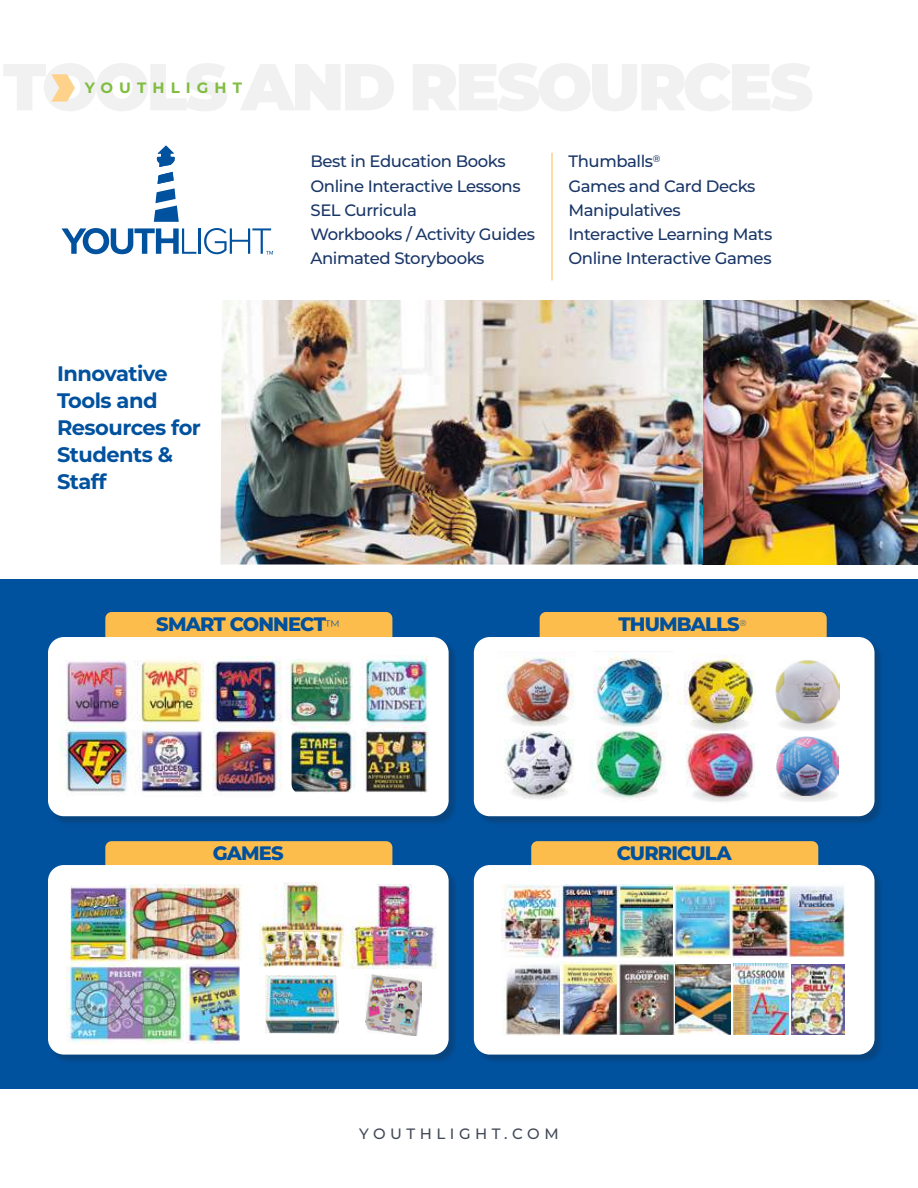
<style>
.page{position:relative;width:918px;height:1188px;background:#fff}
.page>*{position:absolute;margin:0;border:0;box-sizing:border-box;transform-origin:0 0}
.t1{font:700 21px/27px "Montserrat";letter-spacing:-.025em;color:#00519e}
.t2{font:800 19.5px "Montserrat";letter-spacing:-.045em;color:#00519e}
.t3{font:500 16.5px/24.2px "Montserrat";letter-spacing:-.025em;color:#193667}
.t4{font:500 15px "Montserrat";letter-spacing:.3em;color:#424956}
.t5{font:700 15px "Montserrat";letter-spacing:.405em;color:#80bd41}
.t6{font:300 8.7px "Montserrat";color:#00519e}
.s1{font-weight:300;font-size:15px}
</style>
<div class="page">
<img style="left:220px;top:300px;width:698px;height:265px">
<svg style="left:51px;top:74px;width:24px;height:28px"></svg>
<svg style="left:62px;top:228px;width:134px;height:26px"></svg>
<hr style="left:199px;top:228px;width:2px;height:26px;background:#00519e">
<svg style="left:154px;top:146px;width:25px;height:76px"></svg>
<svg style="left:204px;top:228px;width:69px;height:27px"></svg>
<div style="left:0;top:579px;width:918px;height:510px;background:#00519e"></div>
<div style="left:105px;top:841px;width:287px;height:24px;background:#fdbd4d"></div>
<div style="left:531px;top:841px;width:287px;height:24px;background:#fdbd4d"></div>
<div style="left:49px;top:866px;width:409px;height:198px;background:#221f1f;opacity:.25"></div>
<div style="left:48px;top:865px;width:401px;height:190px;background:#fff;border-radius:16px"></div>
<div style="left:475px;top:866px;width:409px;height:198px;background:#221f1f;opacity:.25"></div>
<div style="left:474px;top:865px;width:401px;height:190px;background:#fff;border-radius:16px"></div>
<img style="left:501px;top:884px;width:173px;height:74px">
<img style="left:503px;top:964px;width:59px;height:72px">
<img style="left:561px;top:962px;width:60px;height:73px">
<img style="left:618px;top:961px;width:57px;height:73px">
<img style="left:674px;top:884px;width:171px;height:74px">
<img style="left:675px;top:964px;width:56px;height:71px">
<img style="left:734px;top:964px;width:54px;height:70px">
<img style="left:791px;top:964px;width:53px;height:70px">
<div style="left:105px;top:612px;width:287px;height:25px;background:#fdbd4d"></div>
<div style="left:540px;top:612px;width:287px;height:25px;background:#fdbd4d"></div>
<div style="left:49px;top:638px;width:409px;height:187px;background:#221f1f;opacity:.25"></div>
<div style="left:48px;top:637px;width:401px;height:179px;background:#fff;border-radius:16px"></div>
<img style="left:60px;top:656px;width:222px;height:139px">
<img style="left:360px;top:655px;width:68px;height:67px">
<img style="left:361px;top:722px;width:68px;height:72px">
<img style="left:289px;top:659px;width:64px;height:66px">
<img style="left:292px;top:725px;width:64px;height:68px">
<div style="left:475px;top:638px;width:409px;height:187px;background:#221f1f;opacity:.25"></div>
<div style="left:474px;top:637px;width:401px;height:179px;background:#fff;border-radius:16px"></div>
<img style="left:686px;top:733px;width:69px;height:57px">
<svg style="left:689px;top:787px;width:63px;height:16px"></svg>
<img style="left:777px;top:737px;width:61px;height:52px">
<svg style="left:777px;top:787px;width:63px;height:16px"></svg>
<img style="left:504px;top:731px;width:70px;height:56px">
<img style="left:591px;top:726px;width:75px;height:74px">
<svg style="left:598px;top:783px;width:63px;height:16px"></svg>
<svg style="left:508px;top:784px;width:62px;height:16px"></svg>
<img style="left:776px;top:660px;width:63px;height:58px">
<svg style="left:776px;top:716px;width:62px;height:15px"></svg>
<img style="left:506px;top:656px;width:68px;height:71px">
<svg style="left:508px;top:711px;width:63px;height:15px"></svg>
<img style="left:678px;top:655px;width:77px;height:78px">
<svg style="left:688px;top:716px;width:63px;height:16px"></svg>
<img style="left:593px;top:651px;width:76px;height:75px">
<svg style="left:599px;top:711px;width:63px;height:15px"></svg>
<img style="left:71px;top:885px;width:171px;height:82px">
<img style="left:186px;top:963px;width:53px;height:81px">
<img style="left:66px;top:966px;width:118px;height:78px">
<img style="left:259px;top:882px;width:86px;height:86px">
<img style="left:346px;top:885px;width:91px;height:84px">
<img style="left:366px;top:974px;width:55px;height:62px">
<img style="left:266px;top:975px;width:73px;height:59px">
<hr style="left:552px;top:153px;width:1px;height:127px;background:#fdbd4d">
<p class="t5" style="left:85px;top:82px;width:159px">YOUTHLIGHT</p>
<p class="t1" style="left:57px;top:361px;width:145px">Innovative<br>Tools and<br>Resources for<br>Students &amp;<br>Staff</p>
<p class="t3" style="left:310px;top:150px;width:226px">Best in Education Books<br>Online Interactive Lessons<br>SEL Curricula<br>Workbooks / Activity Guides<br>Animated Storybooks</p>
<p class="t3" style="left:568px;top:150px;width:205px">Thumballs<sup>®<br></sup>Games and Card Decks<br>Manipulatives<br>Interactive Learning Mats<br>Online Interactive Games</p>
<p class="t2" style="left:156px;top:616px;width:186px">SMART CONNECT<span class="s1">™</span></p>
<p class="t2" style="left:619px;top:616px;width:123px">THUMBALLS</p>
<p class="t6" style="left:740px;top:620px;width:9px">®</p>
<p class="t2" style="left:213px;top:845px;width:73px">GAMES</p>
<p class="t2" style="left:617px;top:845px;width:117px">CURRICULA</p>
<p class="t4" style="left:359px;top:1126px;width:201px">YOUTHLIGHT.COM</p>
</div>
